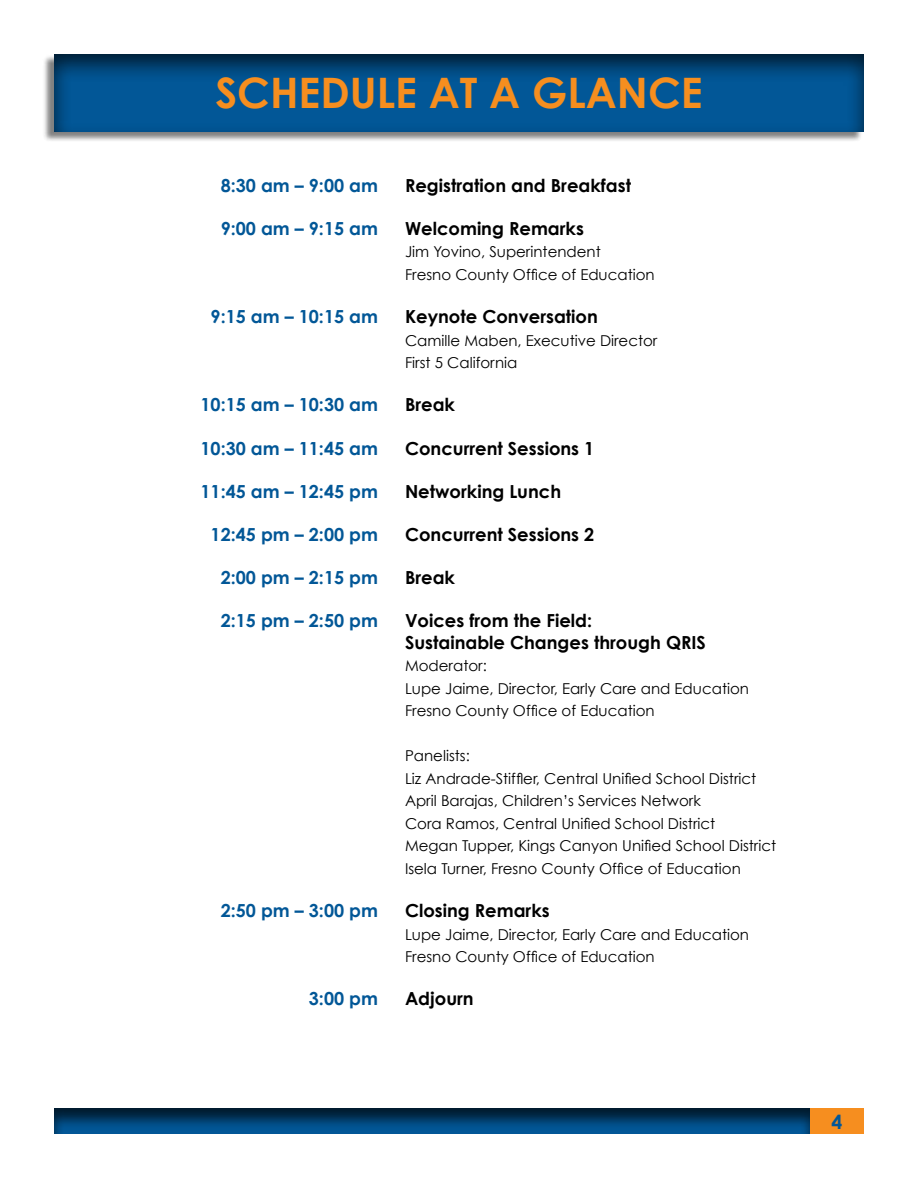
<style>
.page{position:relative;width:918px;height:1188px;background:#fff}
.page>*{position:absolute;margin:0;border:0;box-sizing:border-box;transform-origin:0 0}
.t1{font:700 42px "Century Gothic";color:#f68e1f}
.t2{font:700 19.5px "Century Gothic";color:#025797}
.t3{font:700 18px/21.6px "Century Gothic";color:#000}
.t4{font:700 18px "Century Gothic";color:#025797}
.t5{font:15px/22.5px "Century Gothic";color:#000}
</style>
<div class="page">
<div style="left:43px;top:55px;width:820px;height:87px;background:#000;opacity:.5"></div>
<div style="left:52px;top:52px;width:814px;height:82px;background:#000;opacity:.7"></div>
<div style="left:52px;top:1108px;width:760px;height:28px;background:#000;opacity:.7"></div>
<div style="left:810px;top:1109px;width:54px;height:25px;background:#f68e1f"></div>
<h1 class="t1" style="left:215px;top:67px;width:489px">Sch edu le at a Glance</h1>
<p class="t4" style="left:221px;top:174px;width:159px">8:30 am – 9:00 am</p>
<p class="t3" style="left:405px;top:174px;width:228px">Registration and Breakfast</p>
<p class="t4" style="left:221px;top:217px;width:159px">9:00 am – 9:15 am</p>
<p class="t3" style="left:405px;top:217px;width:180px">Welcoming Remarks</p>
<p class="t5" style="left:405px;top:241px;width:251px">Jim Yovino, Superintendent<br>Fresno County Office of Education</p>
<p class="t4" style="left:211px;top:305px;width:169px">9:15 am – 10:15 am</p>
<p class="t3" style="left:405px;top:305px;width:194px">Keynote Conversation</p>
<p class="t5" style="left:405px;top:329px;width:254px">Camille Maben, Executive Director<br>First 5 California</p>
<p class="t4" style="left:201px;top:393px;width:179px">10:15 am – 10:30 am</p>
<p class="t3" style="left:405px;top:394px;width:52px">Break</p>
<p class="t4" style="left:201px;top:437px;width:179px">10:30 am – 11:45 am</p>
<p class="t3" style="left:405px;top:437px;width:191px">Concurrent Sessions 1</p>
<p class="t4" style="left:201px;top:480px;width:179px">11:45 am – 12:45 pm</p>
<p class="t3" style="left:405px;top:480px;width:158px">N etworking Lunch</p>
<p class="t4" style="left:211px;top:523px;width:169px">12:45 pm – 2:00 pm</p>
<p class="t3" style="left:405px;top:523px;width:191px">Concurrent Sessions 2</p>
<p class="t4" style="left:221px;top:566px;width:159px">2:00 pm – 2:15 pm</p>
<p class="t3" style="left:405px;top:566px;width:52px">Break</p>
<p class="t4" style="left:221px;top:609px;width:159px">2:15 pm – 2:50 pm</p>
<p class="t3" style="left:405px;top:610px;width:302px">Voices from the Field:<br>Sustainable Changes through QRIS</p>
<p class="t5" style="left:405px;top:655px;width:346px">Moderator:<br>Lupe Jaime, Director, Early Care and Education<br>Fresno County Office of Education</p>
<p class="t5" style="left:405px;top:745px;width:373px">Panelists:<br>Liz Andrade-Stiffler, Central Unified School District April Barajas, Children’s Services Network<br>Cora Ramos, Central Unified School District<br>Megan Tupper, Kings Canyon Unified School District Isela Turner, Fresno County Office of Education</p>
<p class="t4" style="left:221px;top:899px;width:159px">2:50 pm – 3:00 pm</p>
<p class="t3" style="left:405px;top:899px;width:146px">Closing Remarks</p>
<p class="t5" style="left:405px;top:923px;width:346px">Lupe Jaime, Director, Early Care and Education<br>Fresno County Office of Education</p>
<p class="t4" style="left:309px;top:987px;width:71px">3:00 pm</p>
<p class="t3" style="left:405px;top:988px;width:70px">Adjourn</p>
<h2 class="t2" style="left:832px;top:1109px;width:12px">4</h2>
</div>
